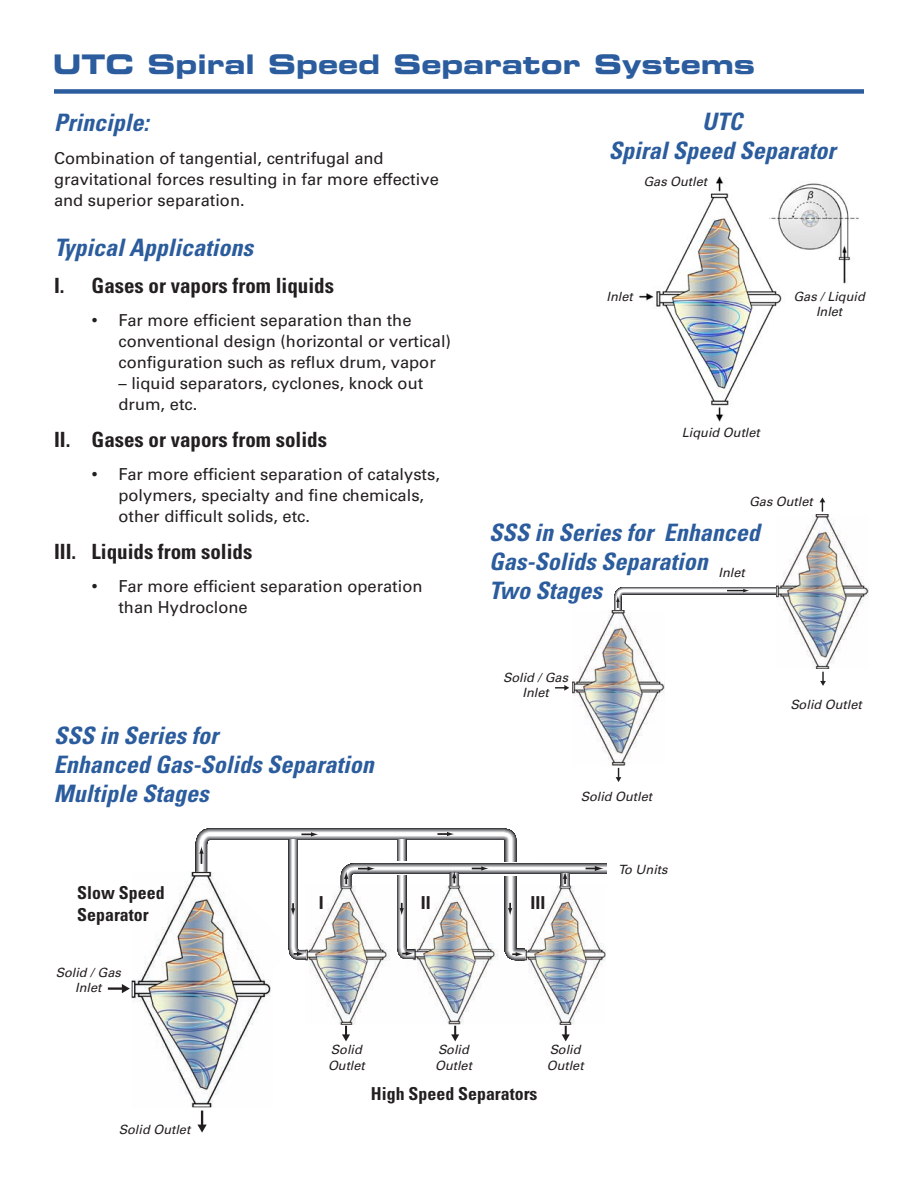
<style>
.page{position:relative;width:918px;height:1188px;background:#fff}
.page>*{position:absolute;margin:0;border:0;box-sizing:border-box;transform-origin:0 0}
.t1{font:27px "Eurostile Bold Extended Two";color:#2b5c9d}
.t2{font:italic 700 condensed 24px/28.8px "Univers";color:#2b5c9d}
.t3{font:700 condensed 21px "Univers";color:#231f20}
.t4{font:700 condensed 17.85px "Univers";color:#231f20}
.t5{font:16.5px/21px "Univers";color:#231f20}
.t6{font:italic 12.75px "Univers";color:#231f20}
.s1{font-family:"Times New Roman";font-size:18px}
</style>
<div class="page">
<img style="left:638px;top:177px;width:144px;height:244px">
<img style="left:770px;top:177px;width:89px;height:109px">
<img style="left:572px;top:611px;width:92px;height:154px">
<img style="left:783px;top:514px;width:86px;height:155px">
<svg style="left:611px;top:583px;width:173px;height:35px"></svg>
<svg style="left:820px;top:497px;width:5px;height:15px"></svg>
<svg style="left:820px;top:672px;width:6px;height:14px"></svg>
<svg style="left:555px;top:685px;width:14px;height:6px"></svg>
<svg style="left:616px;top:768px;width:5px;height:14px"></svg>
<div style="left:54px;top:89px;width:810px;height:5px;background:#2b5c9d"></div>
<img style="left:529px;top:964px;width:73px;height:61px">
<img style="left:418px;top:966px;width:69px;height:59px">
<img style="left:310px;top:966px;width:72px;height:59px">
<hr style="left:108px;top:987px;width:15px;height:3px;background:#231f20">
<svg style="left:122px;top:984px;width:8px;height:9px"></svg>
<svg style="left:197px;top:1111px;width:10px;height:22px"></svg>
<svg style="left:342px;top:1026px;width:8px;height:15px"></svg>
<svg style="left:451px;top:1026px;width:8px;height:15px"></svg>
<svg style="left:562px;top:1026px;width:8px;height:15px"></svg>
<img style="left:132px;top:872px;width:139px;height:235px">
<svg style="left:196px;top:829px;width:411px;height:135px"></svg>
<p class="t1" style="left:53px;top:45px;width:704px">UTC Spiral Speed Separator Systems</p>
<p class="t2" style="left:54px;top:108px;width:96px">Principle:</p>
<p class="t5" style="left:54px;top:148px;width:386px">Combination of tangential, centrifugal and gravitational forces resulting in far more effective and superior separation.</p>
<p class="t2" style="left:54px;top:233px;width:201px">Typical Applications</p>
<p class="t3" style="left:54px;top:273px;width:282px">I. Gases or vapors from liquids</p>
<p class="t5" style="left:118px;top:310px;width:334px;text-indent:-27px"><span class="s1">•</span> Far more efficient separation than the conventional design (horizontal or vertical) configuration such as reflux drum, vapor</p>
<p class="t5" style="left:118px;top:373px;width:306px">– liquid separators, cyclones, knock out drum, etc.</p>
<p class="t3" style="left:54px;top:427px;width:275px">II. Gases or vapors from solids</p>
<p class="t5" style="left:118px;top:464px;width:323px;text-indent:-27px"><span class="s1">•</span> Far more efficient separation of catalysts, polymers, specialty and fine chemicals, other difficult solids, etc.</p>
<p class="t3" style="left:54px;top:539px;width:200px">III. Liquids from solids</p>
<p class="t5" style="left:118px;top:576px;width:306px;text-indent:-27px"><span class="s1">•</span> Far more efficient separation operation than Hydroclone</p>
<p class="t2" style="left:54px;top:721px;width:321px">SSS in Series for<br>Enhanced Gas-Solids Separation</p>
<p class="t2" style="left:54px;top:779px;width:156px">Multiple Stages</p>
<p class="t2" style="left:702px;top:107px;width:42px">UTC</p>
<p class="t2" style="left:609px;top:136px;width:228px">Spiral Speed Separator</p>
<p class="t6" style="left:643px;top:174px;width:65px">Gas Outlet</p>
<p class="t6" style="left:607px;top:289px;width:28px">Inlet</p>
<p class="t6" style="left:793px;top:289px;width:73px">Gas / Liquid</p>
<p class="t6" style="left:816px;top:304px;width:28px">Inlet</p>
<p class="t6" style="left:682px;top:425px;width:79px">Liquid Outlet</p>
<p class="t6" style="left:749px;top:494px;width:65px">Gas Outlet</p>
<p class="t2" style="left:489px;top:518px;width:272px">SSS in Series for Enhanced<br>Gas-Solids Separation</p>
<p class="t2" style="left:489px;top:576px;width:114px">Two Stages</p>
<p class="t6" style="left:719px;top:565px;width:28px">Inlet</p>
<p class="t6" style="left:503px;top:670px;width:66px">Solid / Gas</p>
<p class="t6" style="left:523px;top:685px;width:28px">Inlet</p>
<p class="t6" style="left:790px;top:697px;width:73px">Solid Outlet</p>
<p class="t6" style="left:581px;top:789px;width:73px">Solid Outlet</p>
<p class="t6" style="left:618px;top:861px;width:51px">To Units</p>
<p class="t4" style="left:77px;top:882px;width:89px">Slow Speed</p>
<p class="t4" style="left:77px;top:903px;width:73px">Separator</p>
<p class="t6" style="left:56px;top:965px;width:66px">Solid / Gas</p>
<p class="t6" style="left:75px;top:980px;width:28px">Inlet</p>
<p class="t6" style="left:119px;top:1122px;width:73px">Solid Outlet</p>
<p class="t4" style="left:319px;top:891px;width:6px">I</p>
<p class="t4" style="left:421px;top:891px;width:11px">II</p>
<p class="t4" style="left:530px;top:891px;width:16px">III</p>
<p class="t6" style="left:331px;top:1042px;width:32px">Solid</p>
<p class="t6" style="left:328px;top:1058px;width:38px">Outlet</p>
<p class="t6" style="left:438px;top:1042px;width:32px">Solid</p>
<p class="t6" style="left:435px;top:1058px;width:38px">Outlet</p>
<p class="t4" style="left:371px;top:1083px;width:168px">High Speed Separators</p>
<p class="t6" style="left:550px;top:1042px;width:32px">Solid</p>
<p class="t6" style="left:547px;top:1058px;width:38px">Outlet</p>
</div>
